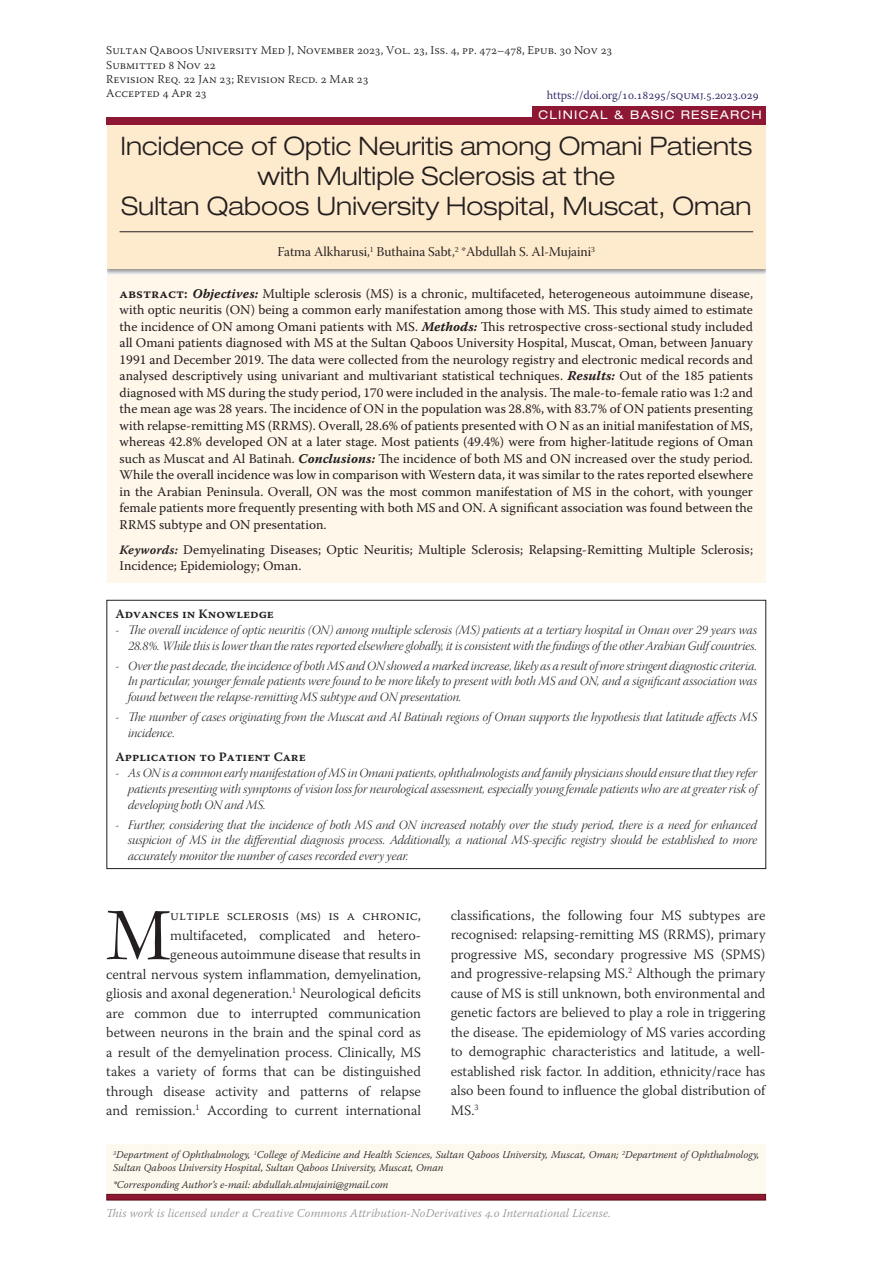
<style>
.page{position:relative;width:893px;height:1263px;background:#fff}
.page>*{position:absolute;margin:0;border:0;box-sizing:border-box;transform-origin:0 0}
.Text_Para_1_Drop{font:76.8px "Garamond";color:#231f20}
.Manuscript_Title_Underline_-_NEW{font:300 expanded 25.5px/30px "Helvetica Neue LT Pro";color:#231f20;text-align:center}
.Text_Para_1_Drop-2{font:300 14.25px/19.5px "Warnock Pro";color:#231f20;text-align:right}
.Manuscript_Authors_-_NEW{font:13.5px "Warnock Pro Subh";color:#231f20}
.Abstract_Keyword_Text_copy{font:13.35px/16.5px "Warnock Pro";color:#231f20;text-align:justify}
.Advance_Knowledge_Points{font:12.75px/15.8px "Warnock Pro Light It Disp";color:#231f20;text-align:justify}
.Advances_KnowledgeHeading{font:12.75px "Warnock Pro Semibold Capt";color:#231f20}
.Top_Grey_Box_Header{font:300 12px "Warnock Pro";color:#231f20}
.Coverpage_Smallprint{font:italic 300 12px "Warnock Pro";letter-spacing:.01em;color:#939598}
.Top_Grey_Box_Header-2{font:300 12px "Warnock Pro";color:#201e5e}
.Field{font:expanded 12px "Helvetica Neue LT Pro";letter-spacing:.1em;color:#fff}
.Author_Address{font:italic 300 10.5px/12.6px "Warnock Pro";color:#231f20}
.s1{font-family:"Warnock Pro Semibold Capt";font-size:13.5px}
.s2{font-family:"Warnock Pro Bold It Capt"}
.s3{font-family:"Warnock Pro Semibold It Capt";font-size:12.75px}
.s4{font-size:12px}
</style>
<div class="page">
<div style="left:107px;top:1144px;width:659px;height:50px;background:#fef9ef"></div>
<div style="left:102px;top:121px;width:669px;height:155px;background:#231f20;opacity:.5"></div>
<div style="left:107px;top:124px;width:659px;height:145px;background:#feeacc"></div>
<hr style="left:120px;top:231px;width:633px;height:1px;background:#231f20">
<div style="left:92px;top:118px;width:15px;height:217px;background:#fff"></div>
<div style="left:766px;top:124px;width:15px;height:211px;background:#fff"></div>
<svg style="left:107px;top:1194px;width:659px;height:6px;background:#84152c"></svg>
<div style="left:107px;top:117px;width:659px;height:8px;background:#8e1834"></div>
<div style="left:532px;top:106px;width:234px;height:17px;background:#8e1834"></div>
<div style="left:107px;top:275px;width:659px;height:308px;background:#fef7ea"></div>
<div style="left:107px;top:600px;width:659px;height:269px;border:1px solid #231f20"></div>
<p class="Top_Grey_Box_Header" style="left:106px;top:43px;width:508px">Sultan Qaboos University Med J, November 2023, Vol. 23, Iss. 4, pp. 472–478, Epub. 30 Nov 23</p>
<p class="Top_Grey_Box_Header" style="left:106px;top:57px;width:111px">Submitted 8 Nov 22</p>
<p class="Top_Grey_Box_Header" style="left:106px;top:72px;width:264px">Revision Req. 22 Jan 23; Revision Recd. 2 Mar 23</p>
<p class="Top_Grey_Box_Header" style="left:106px;top:86px;width:102px">Accepted 4 Apr 23</p>
<p class="Top_Grey_Box_Header-2" style="left:547px;top:88px;width:213px">https://doi.org/10.18295/squmj.5.2023.029</p>
<p class="Field" style="left:538px;top:108px;width:225px">CLINICAL &amp; BASIC RESEARCH</p>
<p class="Manuscript_Title_Underline_-_NEW" style="left:120px;top:130px;width:633px">Incidence of Optic Neuritis among Omani Patients with Multiple Sclerosis at the<br>Sultan Qaboos University Hospital, Muscat, Oman</p>
<p class="Manuscript_Authors_-_NEW" style="left:278px;top:244px;width:319px">Fatma Alkharusi,<sup>1</sup> Buthaina Sabt,<sup>2</sup> *Abdullah S. Al-Mujaini<sup>3</sup></p>
<p class="Abstract_Keyword_Text_copy" style="left:120px;top:285px;width:635px"><span class="s1">abstract:</span> <span class="s2">Objectives:</span> Multiple sclerosis (MS) is a chronic, multifaceted, heterogeneous autoimmune disease, with optic neuritis (ON) being a common early manifestation among those with MS. This study aimed to estimate the incidence of ON among Omani patients with MS. <span class="s2">Methods:</span> This retrospective cross-sectional study included all Omani patients diagnosed with MS at the Sultan Qaboos University Hospital, Muscat, Oman, between January 1991 and December 2019. The data were collected from the neurology registry and electronic medical records and analysed descriptively using univariant and multivariant statistical techniques. <span class="s2">Results:</span> Out of the 185 patients diagnosed with MS during the study period, 170 were included in the analysis. The male-to-female ratio was 1:2 and the mean age was 28 years. The incidence of ON in the population was 28.8%, with 83.7% of ON patients presenting with relapse-remitting MS (RRMS). Overall, 28.6% of patients presented with O N as an initial manifestation of MS, whereas 42.8% developed ON at a later stage. Most patients (49.4%) were from higher-latitude regions of Oman such as Muscat and Al Batinah. <span class="s2">Conclusions:</span> The incidence of both MS and ON increased over the study period.<br>While the overall incidence was low in comparison with Western data, it was similar to the rates reported elsewhere in the Arabian Peninsula. Overall, ON was the most common manifestation of MS in the cohort, with younger female patients more frequently presenting with both MS and ON. A significant association was found between the RRMS subtype and ON presentation.</p>
<p class="Abstract_Keyword_Text_copy" style="left:120px;top:541px;width:635px"><span class="s3">Keywords:</span> Demyelinating Diseases; Optic Neuritis; Multiple Sclerosis; Relapsing-Remitting Multiple Sclerosis;<br>Incidence; Epidemiology; Oman.</p>
<p class="Advances_KnowledgeHeading" style="left:115px;top:606px;width:160px">Advances in Knowledge</p>
<p class="Advance_Knowledge_Points" style="left:115px;top:623px;width:643px;text-align:right">- The overall incidence of optic neuritis (ON) among multiple sclerosis (MS) patients at a tertiary hospital in Oman over 29 years was<br>28.8%. While this is lower than the rates reported elsewhere globally, it is consistent with the findings of the other Arabian Gulf countries.</p>
<p class="Advance_Knowledge_Points" style="left:128px;top:659px;width:630px;text-indent:-13px">- Over the past decade, the incidence of both MS and ON showed a marked increase, likely as a result of more stringent diagnostic criteria.<br>In particular, younger female patients were found to be more likely to present with both MS and ON, and a significant association was found between the relapse-remitting MS subtype and ON presentation.</p>
<p class="Advance_Knowledge_Points" style="left:128px;top:710px;width:631px;text-indent:-13px">- The number of cases originating from the Muscat and Al Batinah regions of Oman supports the hypothesis that latitude affects MS incidence.</p>
<p class="Advances_KnowledgeHeading" style="left:115px;top:749px;width:192px">Application to Patient Care</p>
<p class="Advance_Knowledge_Points" style="left:128px;top:766px;width:631px;text-indent:-13px">- As ON is a common early manifestation of MS in Omani patients, ophthalmologists and family physicians should ensure that they refer patients presenting with symptoms of vision loss for neurological assessment, especially young female patients who are at greater risk of developing both ON and MS.</p>
<p class="Advance_Knowledge_Points" style="left:128px;top:818px;width:630px;text-indent:-13px">- Further, considering that the incidence of both MS and ON increased notably over the study period, there is a need for enhanced suspicion of MS in the differential diagnosis process. Additionally, a national MS-specific registry should be established to more accurately monitor the number of cases recorded every year.</p>
<p class="Text_Para_1_Drop-2" style="left:106px;top:905px;width:316px">ultiple sclerosis <span class="s4">(</span>ms<span class="s4">)</span> is a chronic, multifaceted, complicated and hetero-<br>geneous autoimmune disease that results in<br>central nervous system inflammation, demyelination, gliosis and axonal degeneration.<sup>1</sup> Neurological deficits are common due to interrupted communication between neurons in the brain and the spinal cord as a result of the demyelination process. Clinically, MS takes a variety of forms that can be distinguished through disease activity and patterns of relapse and remission.<sup>1</sup> According to current international</p>
<p class="Text_Para_1_Drop-2" style="left:451px;top:905px;width:316px;text-align:justify">classifications, the following four MS subtypes are recognised: relapsing-remitting MS (RRMS), primary progressive MS, secondary progressive MS (SPMS) and progressive-relapsing MS.<sup>2</sup> Although the primary cause of MS is still unknown, both environmental and genetic factors are believed to play a role in triggering the disease. The epidemiology of MS varies according to demographic characteristics and latitude, a well&shy;established risk factor. In addition, ethnicity/race has also been found to influence the global distribution of MS.<sup>3</sup></p>
<p class="Text_Para_1_Drop" style="left:106px;top:883px;width:65px">M</p>
<p class="Author_Address" style="left:113px;top:1148px;width:648px"><sup>3</sup>Department of Ophthalmology, <sup>1</sup>College of Medicine and Health Sciences, Sultan Qaboos University, Muscat, Oman; <sup>2</sup>Department of Ophthalmology,<br>Sultan Qaboos University Hospital, Sultan Qaboos University, Muscat, Oman</p>
<p class="Author_Address" style="left:113px;top:1178px;width:277px">*Corresponding Author’s e-mail: abdullah.almujaini@gmail.com</p>
<p class="Coverpage_Smallprint" style="left:106px;top:1206px;width:506px">This work is licensed under a Creative Commons Attribution-NoDerivatives 4.0 International License.</p>
</div>
